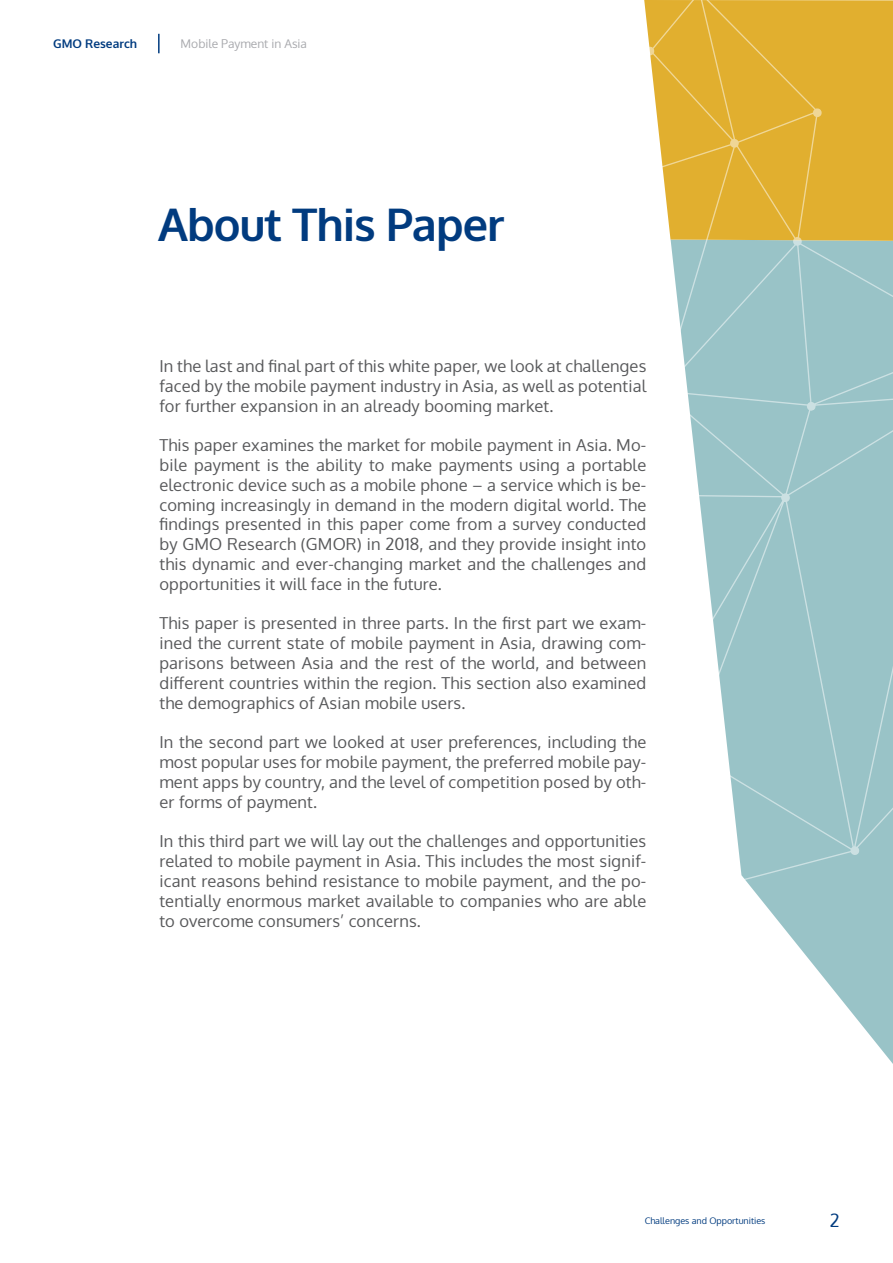
<style>
.page{position:relative;width:893px;height:1263px;background:#fff}
.page>*{position:absolute;margin:0;border:0;box-sizing:border-box;transform-origin:0 0}
.BODY_TEXT{font:700 45px "Oxygen";letter-spacing:-.02em;color:#013b7f}
.t1{font:18px "Oxygen";color:#013b7f}
.BODY_TEXT-2{font:16.5px/19.8px "Oxygen";letter-spacing:.01em;color:#57585a;text-align:justify}
.t2{font:12px "Oxygen";color:#a8a9ad}
.t3{font:700 12px "Oxygen";color:#013b7f}
.t4{font:9px "Oxygen";color:#013b7f}
</style>
<div class="page">
<svg style="left:158px;top:34px;width:2px;height:19px"></svg>
<svg style="left:751px;top:887px;width:142px;height:177px"></svg>
<svg style="left:644px;top:0;width:249px;height:887px;fill:#99c3c7"></svg>
<p class="t3" style="left:53px;top:36px;width:86px">GMO Research</p>
<p class="t2" style="left:181px;top:35px;width:128px">Mobile Payment in Asia</p>
<p class="BODY_TEXT" style="left:158px;top:196px;width:348px">About This Paper</p>
<p class="BODY_TEXT-2" style="left:159px;top:356px;width:488px">In the last and final part of this white paper, we look at challenges faced by the mobile payment industry in Asia, as well as potential for further expansion in an already booming market.</p>
<p class="BODY_TEXT-2" style="left:159px;top:435px;width:488px">This paper examines the market for mobile payment in Asia. Mo&shy;bile payment is the ability to make payments using a portable electronic device such as a mobile phone – a service which is be&shy;coming increasingly in demand in the modern digital world. The findings presented in this paper come from a survey conducted by GMO Research (GMOR) in 2018, and they provide insight into this dynamic and ever-changing market and the challenges and opportunities it will face in the future.</p>
<p class="BODY_TEXT-2" style="left:159px;top:614px;width:488px">This paper is presented in three parts. In the first part we exam&shy;ined the current state of mobile payment in Asia, drawing com&shy;parisons between Asia and the rest of the world, and between different countries within the region. This section also examined the demographics of Asian mobile users.</p>
<p class="BODY_TEXT-2" style="left:159px;top:732px;width:488px">In the second part we looked at user preferences, including the most popular uses for mobile payment, the preferred mobile pay&shy;ment apps by country, and the level of competition posed by oth&shy;er forms of payment.</p>
<p class="BODY_TEXT-2" style="left:159px;top:831px;width:488px">In this third part we will lay out the challenges and opportunities related to mobile payment in Asia. This includes the most signif&shy;icant reasons behind resistance to mobile payment, and the po&shy;tentially enormous market available to companies who are able to overcome consumers’ concerns.</p>
<p class="t4" style="left:645px;top:1214px;width:122px">Challenges and Opportunities</p>
<p class="t1" style="left:830px;top:1208px;width:11px">2</p>
</div>
